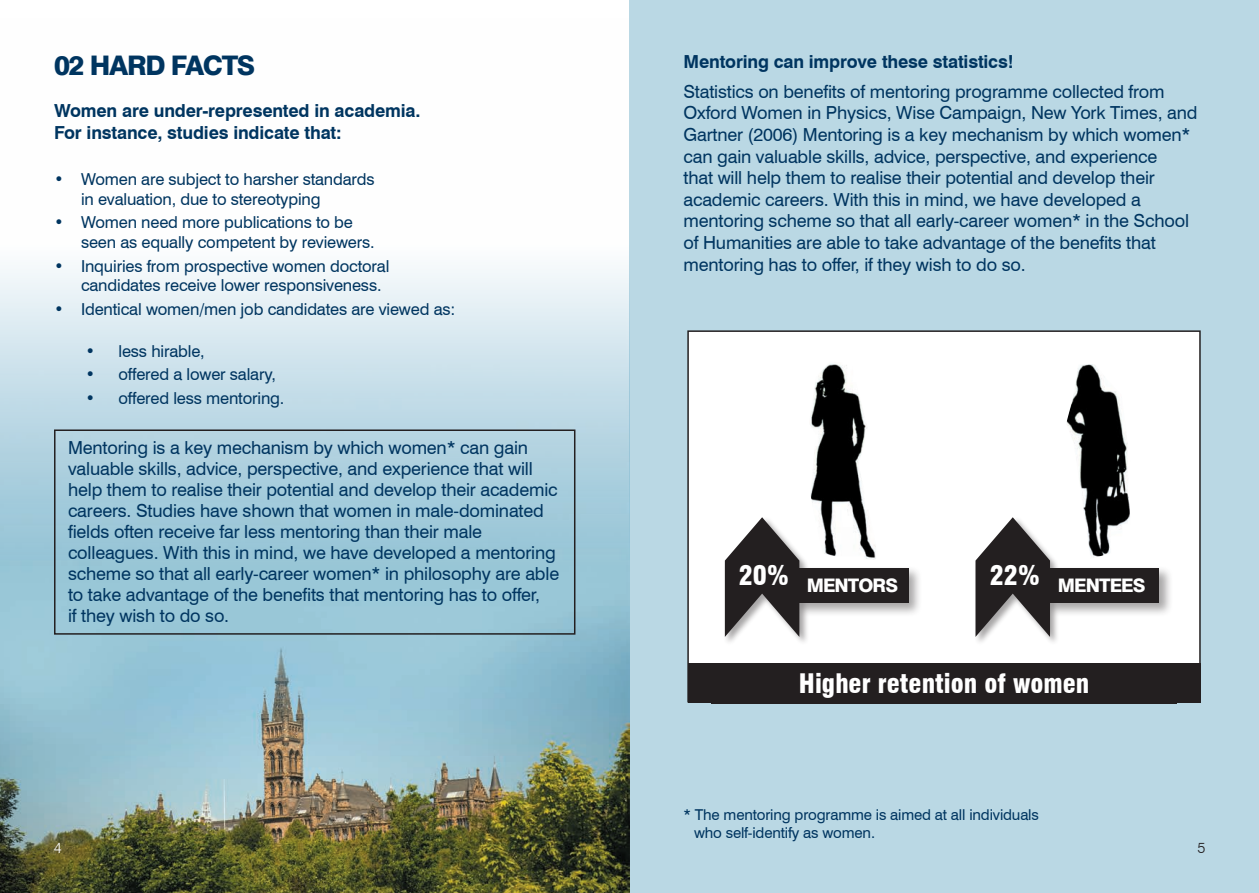
<style>
.page{position:relative;width:1259px;height:893px;background:#fff}
.page>*{position:absolute;margin:0;border:0;box-sizing:border-box;transform-origin:0 0}
.t1{font:800 27px "Swiss 721 BT";letter-spacing:-.05em;color:#003560}
.t2{font:900 condensed 26.25px "Swiss 721 BT";color:#fff}
.t3{font:800 18.75px "Swiss 721 BT";letter-spacing:-.05em;color:#fff}
.t4{font:18px/21px "Swiss 721 BT";letter-spacing:-.01em;color:#003560}
.t5{font:700 18px/21.6px "Swiss 721 BT";letter-spacing:-.01em;color:#003560}
.t6{font:16.5px/19.5px "Swiss 721 BT";letter-spacing:-.01em;color:#003560}
.t7{font:15px/18px "Swiss 721 BT";letter-spacing:-.01em;color:#003560}
.t8{font:300 15px "Swiss 721 BT";color:#fff}
.t9{font:300 15px "Swiss 721 BT";color:#231f20}
</style>
<div class="page">
<div style="left:629px;top:0;width:630px;height:893px;background:#bad8e4"></div>
<div style="left:688px;top:331px;width:512px;height:371px;background:#fff"></div>
<img style="left:0;top:268px;width:629px;height:625px">
<div style="left:54px;top:429px;width:521px;height:206px;border:2px solid #231f20"></div>
<img style="left:1066px;top:364px;width:64px;height:193px">
<img style="left:810px;top:364px;width:66px;height:196px">
<div style="left:974px;top:517px;width:85px;height:129px;background:#231f20;opacity:.4"></div>
<svg style="left:975px;top:517px;width:75px;height:120px"></svg>
<div style="left:723px;top:517px;width:86px;height:129px;background:#231f20;opacity:.4"></div>
<svg style="left:725px;top:517px;width:74px;height:120px"></svg>
<div style="left:1044px;top:565px;width:129px;height:52px;background:#231f20;opacity:.4"></div>
<div style="left:1046px;top:568px;width:113px;height:35px;background:#231f20"></div>
<div style="left:793px;top:565px;width:130px;height:52px;background:#231f20;opacity:.4"></div>
<div style="left:796px;top:568px;width:112px;height:35px;background:#231f20"></div>
<div style="left:688px;top:663px;width:512px;height:40px;background:#231f20"></div>
<h1 class="t1" style="left:54px;top:49px;width:203px">02 HARD FACTS</h1>
<p class="t5" style="left:54px;top:100px;width:368px">Women are under-represented in academia.<br>For instance, studies indicate that:</p>
<p class="t6" style="left:81px;top:169px;width:295px;text-indent:-27px">• Women are subject to harsher standards in evaluation, due to stereotyping</p>
<p class="t6" style="left:81px;top:212px;width:295px;text-indent:-27px">• Women need more publications to be seen as equally competent by reviewers.</p>
<p class="t6" style="left:81px;top:256px;width:310px;text-indent:-27px">• Inquiries from prospective women doctoral candidates receive lower responsiveness.</p>
<p class="t6" style="left:54px;top:299px;width:403px">• Identical women/men job candidates are viewed as:</p>
<p class="t6" style="left:85px;top:341px;width:121px">• less hirable,</p>
<p class="t6" style="left:85px;top:365px;width:192px">• offered a lower salary,</p>
<p class="t6" style="left:85px;top:388px;width:200px">• offered less mentoring.</p>
<p class="t4" style="left:68px;top:437px;width:493px">Mentoring is a key mechanism by which women* can gain valuable skills, advice, perspective, and experience that will help them to realise their potential and develop their academic careers. Studies have shown that women in male-dominated fields often receive far less mentoring than their male colleagues. With this in mind, we have developed a mentoring scheme so that all early-career women* in philosophy are able to take advantage of the benefits that mentoring has to offer,<br>if they wish to do so.</p>
<p class="t8" style="left:54px;top:839px;width:9px">4</p>
<p class="t5" style="left:683px;top:50px;width:331px">Mentoring can improve these statistics!</p>
<p class="t4" style="left:683px;top:80px;width:515px;line-height:21.6px">Statistics on benefits of mentoring programme collected from Oxford Women in Physics, Wise Campaign, New York Times, and Gartner (2006) Mentoring is a key mechanism by which women* can gain valuable skills, advice, perspective, and experience<br>that will help them to realise their potential and develop their academic careers. With this in mind, we have developed a mentoring scheme so that all early-career women* in the School of Humanities are able to take advantage of the benefits that mentoring has to offer, if they wish to do so.</p>
<p class="t3" style="left:739px;top:574px;width:161px"><sup>20%</sup> MENTORS</p>
<p class="t3" style="left:990px;top:574px;width:157px"><sup>22%</sup> MENTEES</p>
<h2 class="t2" style="left:799px;top:667px;width:292px">Higher retention of women</h2>
<p class="t7" style="left:694px;top:805px;width:346px;text-indent:-10px">* The mentoring programme is aimed at all individuals who self-identify as women.</p>
<p class="t9" style="left:1197px;top:839px;width:9px">5</p>
</div>
